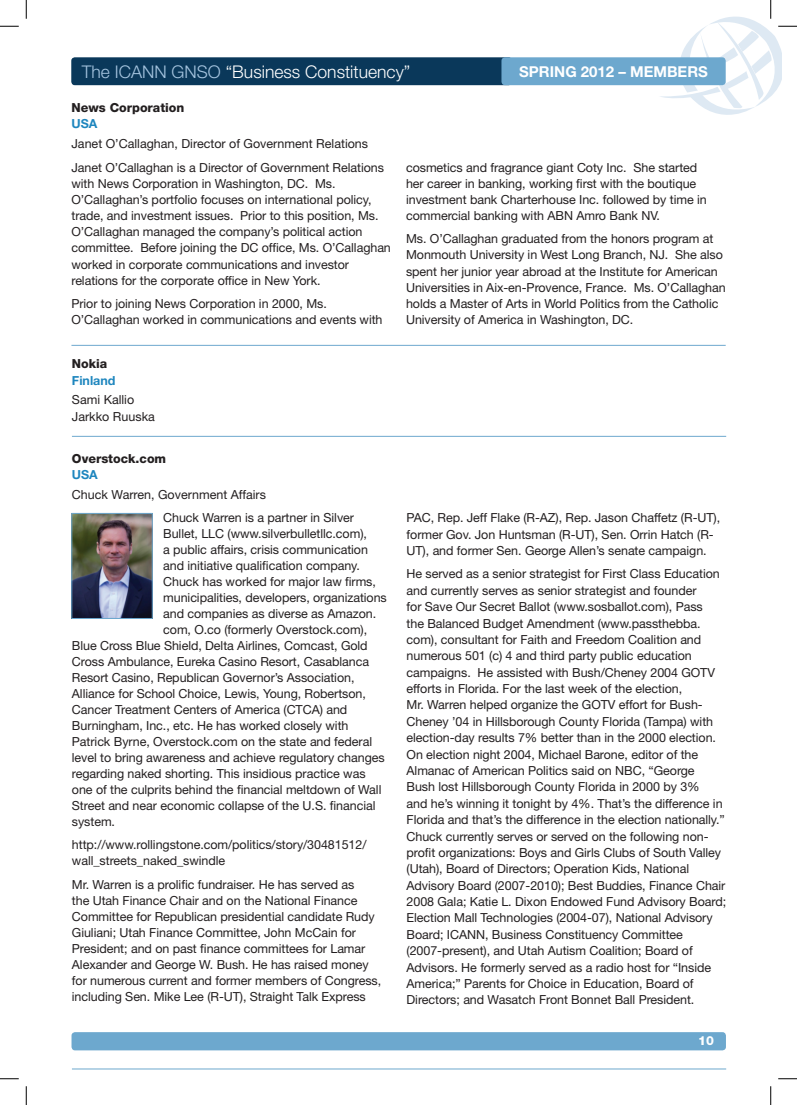
<style>
.page{position:relative;width:797px;height:1105px;background:#fff}
.page>*{position:absolute;margin:0;border:0;box-sizing:border-box;transform-origin:0 0}
.t1{font:300 17.5px "Helvetica Neue LT Std";color:#fff}
.t2{font:700 15px "Helvetica Neue LT Std";color:#fff}
.t3{font:12.5px/16.4px "Helvetica Neue LT Std";letter-spacing:-.005em;color:#231f20}
.t4{font:800 12.5px "Helvetica Neue LT Std";color:#231f20}
.t5{font:700 12.5px "Helvetica Neue LT Std";color:#1e86be}
.t6{font:800 12.5px "Helvetica Neue LT Std";color:#fff}
.s1{color:#a5c4df}
</style>
<div class="page">
<div style="left:71px;top:57px;width:441px;height:28px;background:#0a385a;border-radius:4px"></div>
<div style="left:501px;top:57px;width:224px;height:28px;background:#6da8ce;border-radius:4px"></div>
<hr style="left:72px;top:436px;width:654px;height:1px;background:#6da8ce">
<hr style="left:72px;top:1069px;width:654px;height:1px;background:#6da8ce">
<img style="left:73px;top:515px;width:78px;height:102px">
<div style="left:71px;top:513px;width:82px;height:106px;border:1px solid #6da8ce"></div>
<div style="left:71px;top:1032px;width:655px;height:18px;background:#6da8ce;border-radius:4px"></div>
<hr style="left:71px;top:345px;width:654px;height:1px;background:#6da8ce">
<svg style="left:0;top:25px;width:19px;height:2px"></svg>
<svg style="left:0;top:1078px;width:19px;height:1px"></svg>
<svg style="left:778px;top:1078px;width:19px;height:1px"></svg>
<svg style="left:25px;top:0;width:2px;height:19px"></svg>
<svg style="left:25px;top:1086px;width:2px;height:19px"></svg>
<svg style="left:659px;top:0;width:138px;height:115px"></svg>
<svg style="left:770px;top:1086px;width:1px;height:19px"></svg>
<h1 class="t1" style="left:82px;top:61px;width:330px"><span class="s1">The ICANN GNSO</span> “Business Constituency”</h1>
<p class="t2" style="left:519px;top:62px;width:190px">SPRING 2012 – MEMBERS</p>
<p class="t4" style="left:71px;top:100px;width:114px">News Corporation</p>
<p class="t5" style="left:71px;top:116px;width:27px">USA</p>
<p class="t3" style="left:71px;top:135px;width:298px">Janet O’Callaghan, Director of Government Relations</p>
<p class="t3" style="left:71px;top:159px;width:321px">Janet O’Callaghan is a Director of Government Relations with News Corporation in Washington, DC. Ms.<br>O’Callaghan’s portfolio focuses on international policy, trade, and investment issues. Prior to this position, Ms.<br>O’Callaghan managed the company’s political action committee. Before joining the DC office, Ms. O’Callaghan worked in corporate communications and investor relations for the corporate office in New York.</p>
<p class="t3" style="left:71px;top:295px;width:313px">Prior to joining News Corporation in 2000, Ms.<br>O’Callaghan worked in communications and events with</p>
<p class="t4" style="left:72px;top:356px;width:37px">Nokia</p>
<p class="t5" style="left:72px;top:372px;width:45px">Finland</p>
<p class="t3" style="left:72px;top:392px;width:84px">Sami Kallio<br>Jarkko Ruuska</p>
<p class="t4" style="left:72px;top:451px;width:96px">Overstock.com</p>
<p class="t5" style="left:72px;top:467px;width:27px">USA</p>
<p class="t3" style="left:72px;top:486px;width:196px">Chuck Warren, Government Affairs</p>
<p class="t3" style="left:163px;top:509px;width:192px">Chuck Warren is a partner in Silver</p>
<p class="t3" style="left:163px;top:525px;width:205px">Bullet, LLC (www.silverbulletllc.com),</p>
<p class="t3" style="left:163px;top:541px;width:206px">a public affairs, crisis communication</p>
<p class="t3" style="left:163px;top:557px;width:198px">and initiative qualification company.</p>
<p class="t3" style="left:163px;top:573px;width:214px">Chuck has worked for major law firms,</p>
<p class="t3" style="left:163px;top:589px;width:225px">municipalities, developers, organizations</p>
<p class="t3" style="left:163px;top:605px;width:214px">and companies as diverse as Amazon.</p>
<p class="t3" style="left:163px;top:621px;width:205px">com, O.co (formerly Overstock.com),</p>
<p class="t3" style="left:72px;top:637px;width:297px">Blue Cross Blue Shield, Delta Airlines, Comcast, Gold</p>
<p class="t3" style="left:72px;top:653px;width:299px">Cross Ambulance, Eureka Casino Resort, Casablanca</p>
<p class="t3" style="left:72px;top:669px;width:284px">Resort Casino, Republican Governor’s Association,</p>
<p class="t3" style="left:72px;top:685px;width:295px">Alliance for School Choice, Lewis, Young, Robertson,</p>
<p class="t3" style="left:72px;top:701px;width:277px">Cancer Treatment Centers of America (CTCA) and</p>
<p class="t3" style="left:72px;top:717px;width:278px">Burningham, Inc., etc. He has worked closely with</p>
<p class="t3" style="left:72px;top:733px;width:302px">Patrick Byrne, Overstock.com on the state and federal</p>
<p class="t3" style="left:72px;top:749px;width:314px">level to bring awareness and achieve regulatory changes</p>
<p class="t3" style="left:72px;top:765px;width:295px">regarding naked shorting. This insidious practice was</p>
<p class="t3" style="left:72px;top:781px;width:311px">one of the culprits behind the financial meltdown of Wall</p>
<p class="t3" style="left:72px;top:797px;width:305px">Street and near economic collapse of the U.S. financial</p>
<p class="t3" style="left:72px;top:813px;width:45px">system.</p>
<p class="t3" style="left:72px;top:837px;width:296px;line-height:16px">http://www.rollingstone.com/politics/story/30481512/ wall_streets_naked_swindle</p>
<p class="t3" style="left:72px;top:876px;width:311px;line-height:16px">Mr. Warren is a prolific fundraiser. He has served as<br>the Utah Finance Chair and on the National Finance Committee for Republican presidential candidate Rudy Giuliani; Utah Finance Committee, John McCain for President; and on past finance committees for Lamar Alexander and George W. Bush. He has raised money for numerous current and former members of Congress, including Sen. Mike Lee (R-UT), Straight Talk Express</p>
<p class="t3" style="left:406px;top:159px;width:302px">cosmetics and fragrance giant Coty Inc. She started her career in banking, working first with the boutique investment bank Charterhouse Inc. followed by time in commercial banking with ABN Amro Bank NV.</p>
<p class="t3" style="left:406px;top:231px;width:321px">Ms. O’Callaghan graduated from the honors program at Monmouth University in West Long Branch, NJ. She also spent her junior year abroad at the Institute for American Universities in Aix-en-Provence, France. Ms. O’Callaghan holds a Master of Arts in World Politics from the Catholic University of America in Washington, DC.</p>
<p class="t3" style="left:406px;top:509px;width:315px">PAC, Rep. Jeff Flake (R-AZ), Rep. Jason Chaffetz (R-UT), former Gov. Jon Huntsman (R-UT), Sen. Orrin Hatch (R-<br>UT), and former Sen. George Allen’s senate campaign.</p>
<p class="t3" style="left:406px;top:566px;width:321px">He served as a senior strategist for First Class Education and currently serves as senior strategist and founder<br>for Save Our Secret Ballot (www.sosballot.com), Pass<br>the Balanced Budget Amendment (www.passthebba. com), consultant for Faith and Freedom Coalition and numerous 501 (c) 4 and third party public education campaigns. He assisted with Bush/Cheney 2004 GOTV efforts in Florida. For the last week of the election,<br>Mr. Warren helped organize the GOTV effort for Bush-Cheney ’04 in Hillsborough County Florida (Tampa) with election-day results 7% better than in the 2000 election.<br>On election night 2004, Michael Barone, editor of the Almanac of American Politics said on NBC, “George Bush lost Hillsborough County Florida in 2000 by 3%<br>and he’s winning it tonight by 4%. That’s the difference in Florida and that’s the difference in the election nationally.” Chuck currently serves or served on the following non&shy;profit organizations: Boys and Girls Clubs of South Valley (Utah), Board of Directors; Operation Kids, National Advisory Board (2007-2010); Best Buddies, Finance Chair 2008 Gala; Katie L. Dixon Endowed Fund Advisory Board; Election Mall Technologies (2004-07), National Advisory Board; ICANN, Business Constituency Committee (2007-present), and Utah Autism Coalition; Board of Advisors. He formerly served as a radio host for “Inside America;” Parents for Choice in Education, Board of Directors; and Wasatch Front Bonnet Ball President.</p>
<p class="t6" style="left:698px;top:1033px;width:17px">10</p>
</div>
